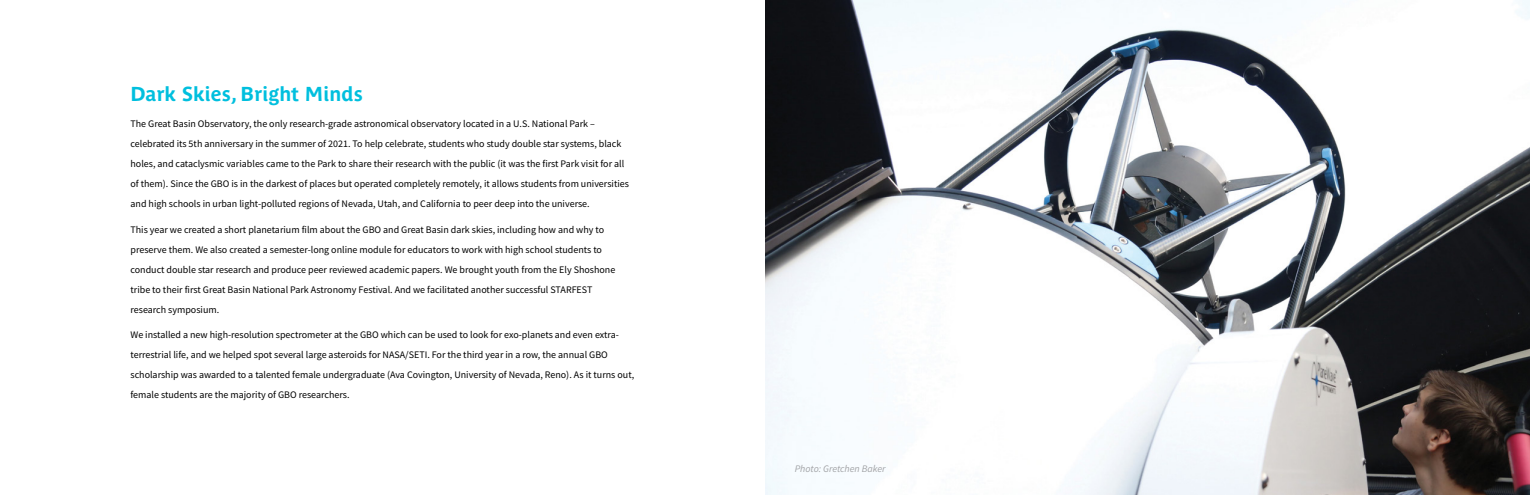
<style>
.page{position:relative;width:1530px;height:495px;background:#fff}
.page>*{position:absolute;margin:0;border:0;box-sizing:border-box;transform-origin:0 0}
.t1{font:700 20px "Parisine Plus Std";color:#00bfde}
.t2{font:10px/20px "Source Sans Pro";color:#000}
.t3{font:italic 10px "Source Sans Pro";color:#a2a4a7}
</style>
<div class="page">
<img style="left:765px;top:0;width:765px;height:495px">
<h1 class="t1" style="left:131px;top:83px;width:234px">Dark Skies, Bright Minds</h1>
<p class="t2" style="left:131px;top:114px;width:500px">The Great Basin Observatory, the only research-grade astronomical observatory located in a U.S. National Park – celebrated its 5th anniversary in the summer of 2021. To help celebrate, students who study double star systems, black holes, and cataclysmic variables came to the Park to share their research with the public (it was the first Park visit for all of them). Since the GBO is in the darkest of places but operated completely remotely, it allows students from universities and high schools in urban light-polluted regions of Nevada, Utah, and California to peer deep into the universe.</p>
<p class="t2" style="left:131px;top:219px;width:486px">This year we created a short planetarium film about the GBO and Great Basin dark skies, including how and why to preserve them. We also created a semester-long online module for educators to work with high school students to conduct double star research and produce peer reviewed academic papers. We brought youth from the Ely Shoshone tribe to their first Great Basin National Park Astronomy Festival. And we facilitated another successful STARFEST research symposium.</p>
<p class="t2" style="left:131px;top:325px;width:505px">We installed a new high-resolution spectrometer at the GBO which can be used to look for exo-planets and even extra&shy;terrestrial life, and we helped spot several large asteroids for NASA/SETI. For the third year in a row, the annual GBO scholarship was awarded to a talented female undergraduate (Ava Covington, University of Nevada, Reno). As it turns out, female students are the majority of GBO researchers.</p>
<p class="t3" style="left:795px;top:462px;width:92px">Photo: Gretchen Baker</p>
</div>
